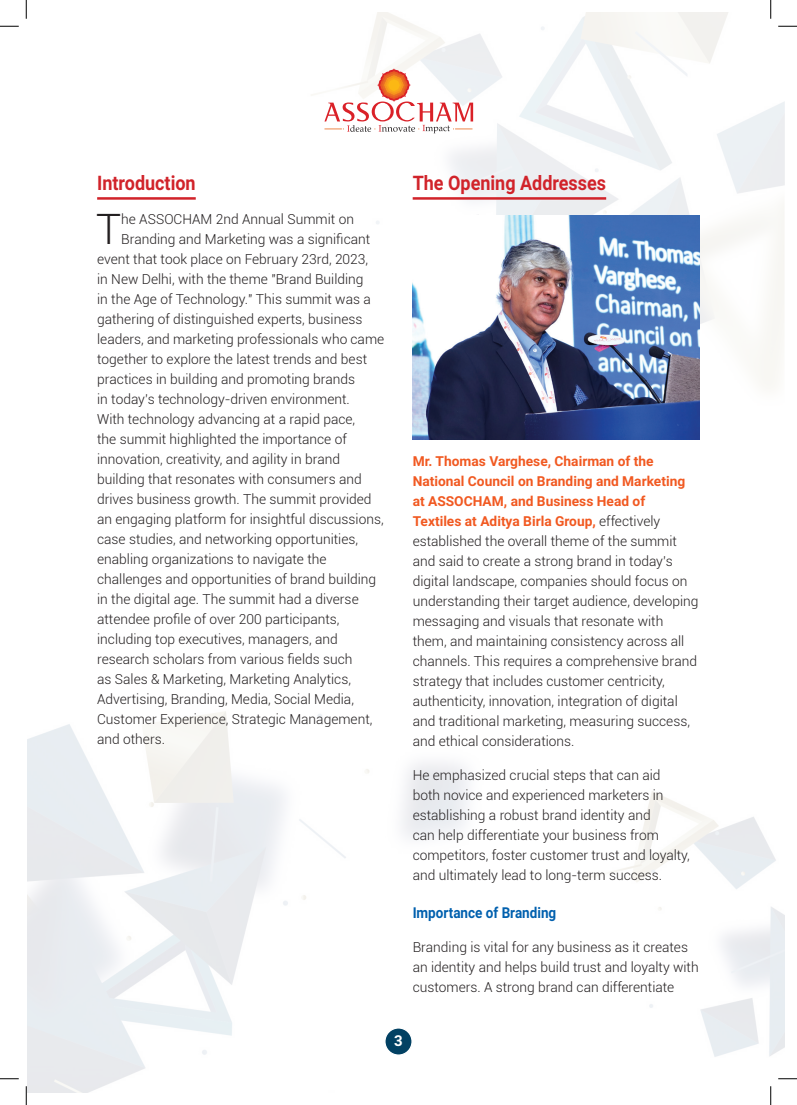
<style>
.page{position:relative;width:797px;height:1105px;background:#fff}
.page>*{position:absolute;margin:0;border:0;box-sizing:border-box;transform-origin:0 0}
.t1{font:300 41.88px "Roboto";color:#231f20}
.t2{font:700 20px "Roboto";color:#d1232a;scale:.9 1}
.t3{font:700 15px "Roboto";color:#0160ae;scale:.9 1}
.t4{font:700 15px "Roboto";color:#fff}
.t5{font:300 13.75px/20px "Roboto";color:#231f20}
.s1{font-weight:700;color:#f15921}
</style>
<div class="page">
<img style="left:311px;top:12px;width:474px;height:428px">
<div style="left:385px;top:1028px;width:27px;height:27px;background:#024163;border-radius:50%"></div>
<div style="left:384px;top:1027px;width:28px;height:29px;border:1px solid #fff;border-radius:50%"></div>
<svg style="left:324px;top:68px;width:149px;height:66px"></svg>
<hr style="left:97px;top:197px;width:99px;height:3px;background:#d1232a">
<hr style="left:412px;top:197px;width:194px;height:3px;background:#d1232a">
<img style="left:412px;top:216px;width:287px;height:223px">
<svg style="left:0;top:25px;width:19px;height:2px"></svg>
<svg style="left:778px;top:25px;width:19px;height:2px"></svg>
<svg style="left:0;top:1078px;width:19px;height:1px"></svg>
<svg style="left:778px;top:1078px;width:19px;height:1px"></svg>
<svg style="left:25px;top:0;width:2px;height:19px"></svg>
<svg style="left:25px;top:1086px;width:2px;height:19px"></svg>
<svg style="left:770px;top:0;width:1px;height:19px"></svg>
<svg style="left:770px;top:1086px;width:1px;height:19px"></svg>
<h2 class="t2" style="left:97px;top:169px;width:111px">Introduction</h2>
<h1 class="t1" style="left:96px;top:200px;width:27px">T</h1>
<p class="t5" style="left:121px;top:209px;width:234px">he ASSOCHAM 2nd Annual Summit on</p>
<p class="t5" style="left:121px;top:229px;width:250px">Branding and Marketing was a significant</p>
<p class="t5" style="left:97px;top:249px;width:272px">event that took place on February 23rd, 2023,</p>
<p class="t5" style="left:97px;top:269px;width:268px">in New Delhi, with the theme "Brand Building</p>
<p class="t5" style="left:97px;top:289px;width:275px">in the Age of Technology." This summit was a</p>
<p class="t5" style="left:97px;top:309px;width:267px">gathering of distinguished experts, business</p>
<p class="t5" style="left:97px;top:329px;width:289px">leaders, and marketing professionals who came</p>
<p class="t5" style="left:97px;top:349px;width:271px">together to explore the latest trends and best</p>
<p class="t5" style="left:97px;top:369px;width:259px">practices in building and promoting brands</p>
<p class="t5" style="left:97px;top:389px;width:254px">in today's technology-driven environment.</p>
<p class="t5" style="left:97px;top:409px;width:259px">With technology advancing at a rapid pace,</p>
<p class="t5" style="left:97px;top:429px;width:251px">the summit highlighted the importance of</p>
<p class="t5" style="left:97px;top:449px;width:244px">innovation, creativity, and agility in brand</p>
<p class="t5" style="left:97px;top:469px;width:266px">building that resonates with consumers and</p>
<p class="t5" style="left:97px;top:489px;width:276px">drives business growth. The summit provided</p>
<p class="t5" style="left:97px;top:509px;width:288px">an engaging platform for insightful discussions,</p>
<p class="t5" style="left:97px;top:529px;width:262px">case studies, and networking opportunities,</p>
<p class="t5" style="left:97px;top:549px;width:231px">enabling organizations to navigate the</p>
<p class="t5" style="left:97px;top:569px;width:280px">challenges and opportunities of brand building</p>
<p class="t5" style="left:97px;top:589px;width:263px">in the digital age. The summit had a diverse</p>
<p class="t5" style="left:97px;top:609px;width:244px">attendee profile of over 200 participants,</p>
<p class="t5" style="left:97px;top:629px;width:242px">including top executives, managers, and</p>
<p class="t5" style="left:97px;top:649px;width:257px">research scholars from various fields such</p>
<p class="t5" style="left:97px;top:669px;width:255px">as Sales &amp; Marketing, Marketing Analytics,</p>
<p class="t5" style="left:97px;top:689px;width:258px">Advertising, Branding, Media, Social Media,</p>
<p class="t5" style="left:97px;top:709px;width:277px">Customer Experience, Strategic Management,</p>
<p class="t5" style="left:97px;top:729px;width:69px">and others.</p>
<h2 class="t2" style="left:412px;top:169px;width:216px">The Opening Addresses</h2>
<p class="t5" style="left:412px;top:450px;width:287px"><span class="s1">Mr. Thomas Varghese, Chairman of the National Council on Branding and Marketing at ASSOCHAM, and Business Head of<br>Textiles at Aditya Birla Group,</span> effectively established the overall theme of the summit and said to create a strong brand in today's digital landscape, companies should focus on understanding their target audience, developing messaging and visuals that resonate with them, and maintaining consistency across all channels. This requires a comprehensive brand strategy that includes customer centricity, authenticity, innovation, integration of digital and traditional marketing, measuring success, and ethical considerations.</p>
<p class="t5" style="left:412px;top:764px;width:279px">He emphasized crucial steps that can aid both novice and experienced marketers in establishing a robust brand identity and<br>can help differentiate your business from competitors, foster customer trust and loyalty, and ultimately lead to long-term success.</p>
<p class="t3" style="left:412px;top:902px;width:161px">Importance of Branding</p>
<p class="t5" style="left:412px;top:936px;width:287px">Branding is vital for any business as it creates an identity and helps build trust and loyalty with customers. A strong brand can differentiate</p>
<p class="t4" style="left:394px;top:1030px;width:10px">3</p>
</div>
